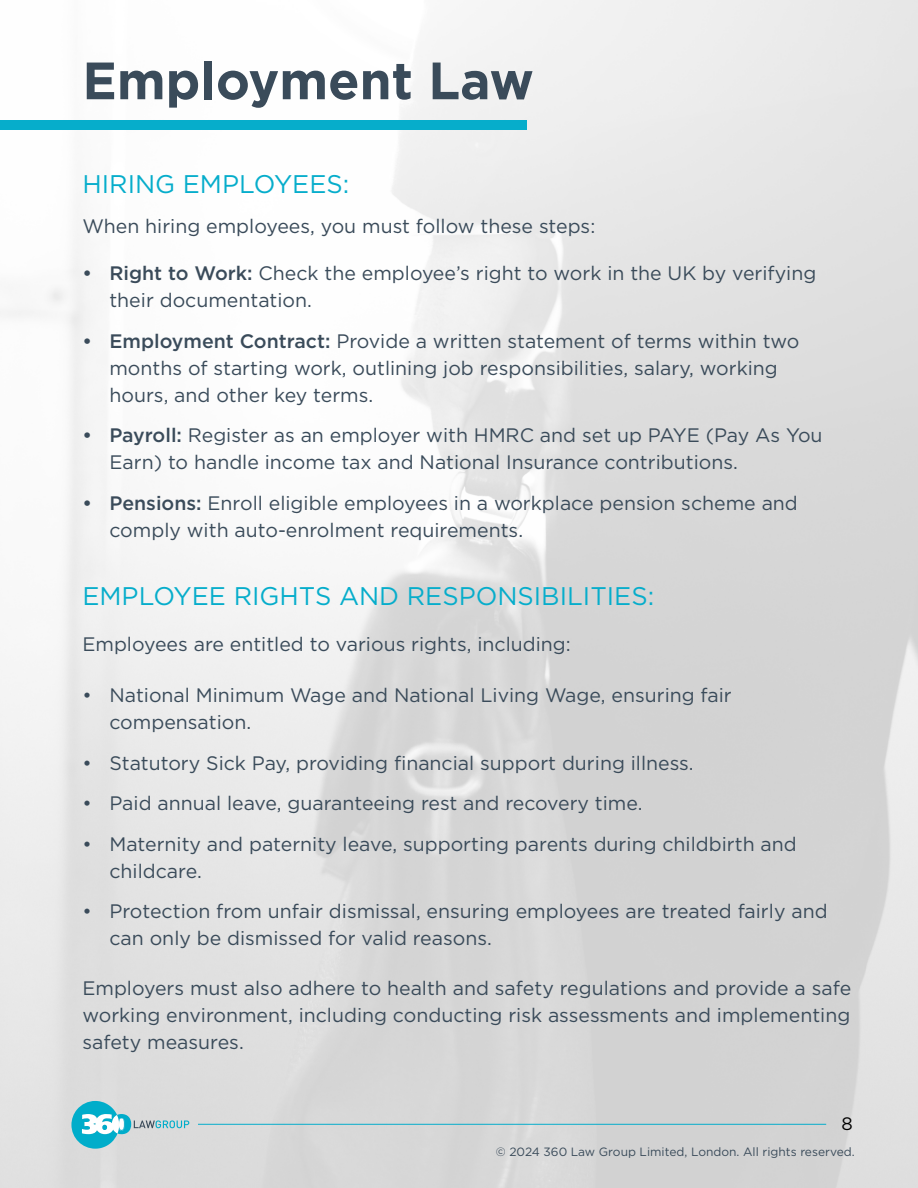
<style>
.page{position:relative;width:918px;height:1188px;background:#fff}
.page>*{position:absolute;margin:0;border:0;box-sizing:border-box;transform-origin:0 0}
.t1{font:700 52.5px "Gotham";color:#3a4b5a}
.t2{font:25.5px "Gotham";color:#06adcb}
.t3{font:19.5px/27px "Gotham";color:#3a4b5a}
.t4{font:18px "Gotham";color:#000}
.t5{font:12px "Gotham";color:#3a4b5a}
.s1{font-weight:500}
</style>
<div class="page">
<img style="left:0;top:0;width:918px;height:1188px">
<div style="left:0;top:120px;width:526px;height:10px;background:#06adcb"></div>
<svg style="left:71px;top:1101px;width:118px;height:48px;background:#a2d0d8"></svg>
<hr style="left:198px;top:1124px;width:628px;height:1px;background:#06adcb">
<h1 class="t1" style="left:82px;top:46px;width:453px">Employment Law</h1>
<h2 class="t2" style="left:82px;top:168px;width:268px">HIRING EMPLOYEES:</h2>
<p class="t3" style="left:82px;top:212px;width:514px">When hiring employees, you must follow these steps:</p>
<p class="t3" style="left:109px;top:260px;width:708px;text-indent:-27px"><span class="s1">• Right to Work:</span> Check the employee’s right to work in the UK by verifying their documentation.</p>
<p class="t3" style="left:109px;top:327px;width:692px;text-indent:-27px"><span class="s1">• Employment Contract:</span> Provide a written statement of terms within two months of starting work, outlining job responsibilities, salary, working hours, and other key terms.</p>
<p class="t3" style="left:109px;top:422px;width:715px;text-indent:-27px"><span class="s1">• Payroll:</span> Register as an employer with HMRC and set up PAYE (Pay As You<br>Earn) to handle income tax and National Insurance contributions.</p>
<p class="t3" style="left:109px;top:489px;width:690px;text-indent:-27px"><span class="s1">• Pensions:</span> Enroll eligible employees in a workplace pension scheme and comply with auto-enrolment requirements.</p>
<h2 class="t2" style="left:82px;top:580px;width:573px">EMPLOYEE RIGHTS AND RESPONSIBILITIES:</h2>
<p class="t3" style="left:82px;top:630px;width:490px">Employees are entitled to various rights, including:</p>
<p class="t3" style="left:109px;top:681px;width:624px;text-indent:-27px">• National Minimum Wage and National Living Wage, ensuring fair compensation.</p>
<p class="t3" style="left:82px;top:749px;width:613px">• Statutory Sick Pay, providing financial support during illness.</p>
<p class="t3" style="left:82px;top:789px;width:562px">• Paid annual leave, guaranteeing rest and recovery time.</p>
<p class="t3" style="left:109px;top:830px;width:689px;text-indent:-27px">• Maternity and paternity leave, supporting parents during childbirth and childcare.</p>
<p class="t3" style="left:109px;top:897px;width:720px;text-indent:-27px">• Protection from unfair dismissal, ensuring employees are treated fairly and can only be dismissed for valid reasons.</p>
<p class="t3" style="left:82px;top:974px;width:770px;text-align:justify">Employers must also adhere to health and safety regulations and provide a safe working environment, including conducting risk assessments and implementing safety measures.</p>
<p class="t4" style="left:842px;top:1112px;width:13px">8</p>
<p class="t5" style="left:496px;top:1144px;width:360px">© 2024 360 Law Group Limited, London. All rights reserved.</p>
</div>
